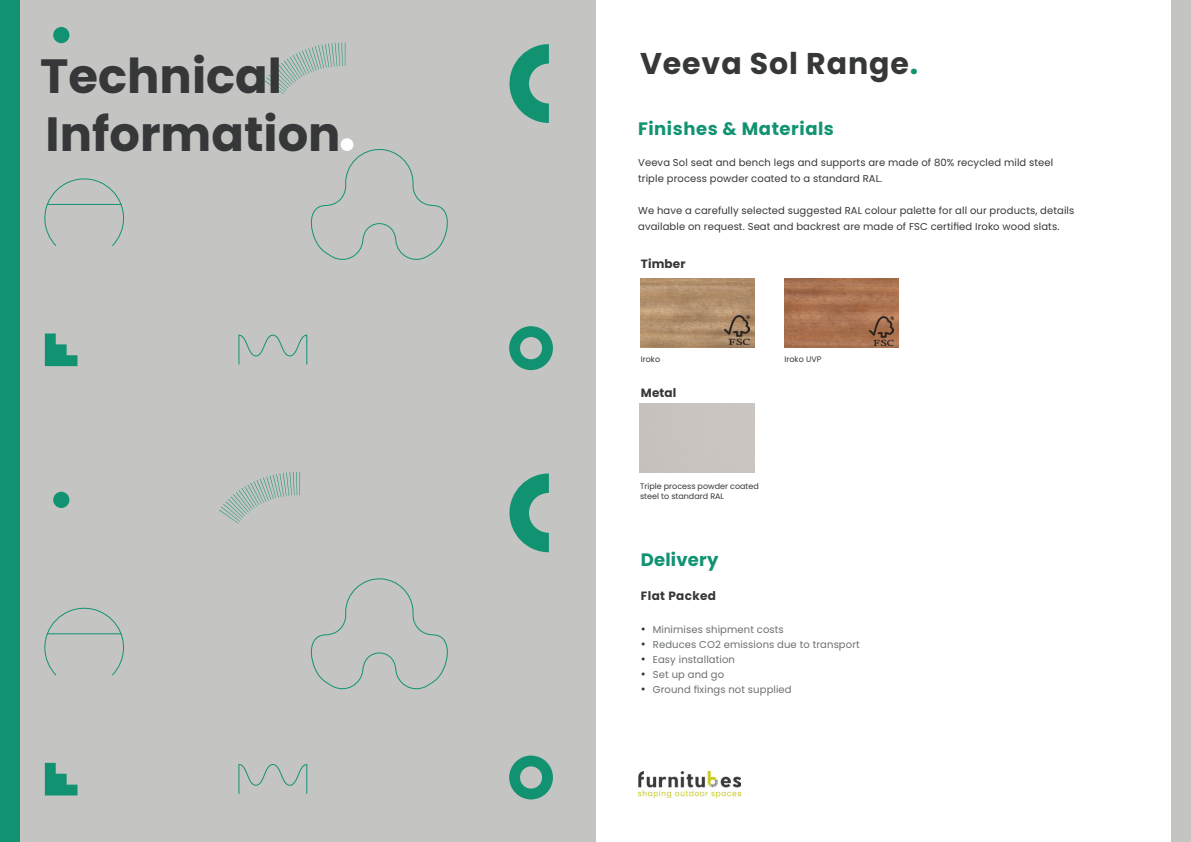
<style>
.page{position:relative;width:1191px;height:842px;background:#fff}
.page>*{position:absolute;margin:0;border:0;box-sizing:border-box;transform-origin:0 0}
.t1{font:700 48px/57.6px "Poppins";color:#353738}
.t2{font:700 30px "Poppins";letter-spacing:.03em;color:#353738}
.t3{font:700 18px "Poppins";letter-spacing:.03em;color:#119372}
.t4{font:700 18px "Poppins";letter-spacing:.01em;color:#119372}
.t5{font:700 12px "Poppins";letter-spacing:.01em;color:#353738}
.t6{font:700 12px "Poppins";letter-spacing:.03em;color:#353738}
.t7{font:10px/16px "Poppins";letter-spacing:.01em;color:#353738}
.t8{font:10px "Poppins";letter-spacing:.01em;color:#6c6f70}
.t9{font:8px/9.6px "Poppins";color:#353738}
.s1{color:#119372}
.s2{font-size:12px;color:#353738}
</style>
<div class="page">
<div style="left:0;top:0;width:595px;height:842px;background:#c4c4c3"></div>
<div style="left:0;top:0;width:20px;height:842px;background:#119372"></div>
<svg style="left:45px;top:333px;width:32px;height:33px"></svg>
<svg style="left:509px;top:44px;width:40px;height:79px"></svg>
<svg style="left:44px;top:178px;width:80px;height:68px"></svg>
<svg style="left:264px;top:43px;width:81px;height:51px"></svg>
<svg style="left:310px;top:149px;width:138px;height:111px"></svg>
<svg style="left:509px;top:326px;width:44px;height:44px"></svg>
<div style="left:53px;top:27px;width:16px;height:16px;background:#119372;border-radius:50%"></div>
<svg style="left:238px;top:335px;width:69px;height:30px"></svg>
<svg style="left:45px;top:763px;width:32px;height:32px"></svg>
<svg style="left:509px;top:473px;width:40px;height:79px"></svg>
<svg style="left:44px;top:608px;width:80px;height:68px"></svg>
<svg style="left:219px;top:472px;width:81px;height:51px"></svg>
<svg style="left:310px;top:578px;width:138px;height:112px"></svg>
<svg style="left:509px;top:755px;width:44px;height:44px"></svg>
<div style="left:53px;top:492px;width:16px;height:16px;background:#119372;border-radius:50%"></div>
<svg style="left:238px;top:764px;width:69px;height:30px"></svg>
<div style="left:341px;top:138px;width:12px;height:13px;background:#fff;border-radius:50%"></div>
<img style="left:640px;top:278px;width:114px;height:69px">
<img style="left:784px;top:278px;width:114px;height:69px">
<img style="left:725px;top:316px;width:24px;height:29px">
<img style="left:869px;top:317px;width:24px;height:29px">
<div style="left:1171px;top:0;width:20px;height:842px;background:#c4c4c3"></div>
<img style="left:638px;top:771px;width:102px;height:26px">
<h1 class="t1" style="left:40px;top:48px;width:302px">Technical<br>Information</h1>
<h2 class="t2" style="left:640px;top:46px;width:280px">Veeva Sol Range<span class="s1">.</span></h2>
<h3 class="t3" style="left:638px;top:119px;width:197px">Finishes &amp; Materials</h3>
<p class="t7" style="left:638px;top:154px;width:417px">Veeva Sol seat and bench legs and supports are made of 80% recycled mild steel triple process powder coated to a standard RAL.</p>
<p class="t7" style="left:638px;top:202px;width:438px">We have a carefully selected suggested RAL colour palette for all our products, details available on request. Seat and backrest are made of FSC certified Iroko wood slats.</p>
<p class="t5" style="left:641px;top:257px;width:46px">Timber</p>
<p class="t9" style="left:641px;top:354px;width:21px">Iroko</p>
<p class="t9" style="left:784px;top:354px;width:38px">Iroko UVP</p>
<p class="t5" style="left:641px;top:385px;width:37px">Metal</p>
<p class="t9" style="left:640px;top:481px;width:120px">Triple process powder coated steel to standard RAL</p>
<h3 class="t4" style="left:641px;top:549px;width:79px">Delivery</h3>
<p class="t6" style="left:641px;top:589px;width:77px">Flat Packed</p>
<p class="t8" style="left:641px;top:624px;width:144px"><span class="s2">•</span> Minimises shipment costs</p>
<p class="t8" style="left:641px;top:639px;width:220px"><span class="s2">•</span> Reduces CO2 emissions due to transport</p>
<p class="t8" style="left:641px;top:654px;width:96px"><span class="s2">•</span> Easy installation</p>
<p class="t8" style="left:641px;top:669px;width:85px"><span class="s2">•</span> Set up and go</p>
<p class="t8" style="left:641px;top:684px;width:152px"><span class="s2">•</span> Ground fixings not supplied</p>
</div>
